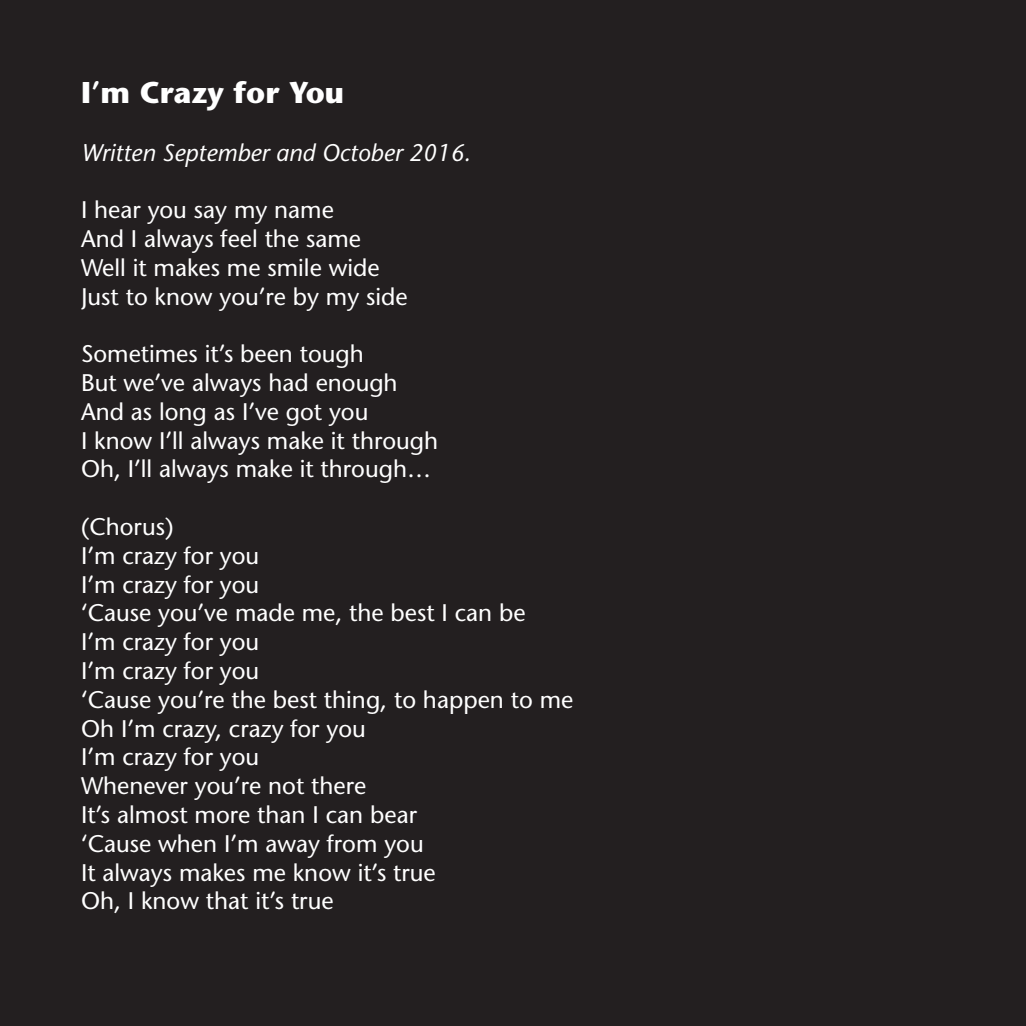
<style>
.page{position:relative;width:1026px;height:1026px;background:#231f20}
.page>*{position:absolute;margin:0;border:0;box-sizing:border-box;transform-origin:0 0}
.t1{font:700 30px "Stone Sans Std";color:#fff}
.t2{font:500 24px "Stone Sans Std";color:#fff}
.t3{font:italic 500 24px "Stone Sans Std";color:#fff}
</style>
<div class="page">
<p class="t1" style="left:81px;top:75px;width:265px">I’m Crazy for You</p>
<p class="t3" style="left:81px;top:138px;width:391px">Written September and October 2016.</p>
<p class="t2" style="left:81px;top:196px;width:254px">I hear you say my name</p>
<p class="t2" style="left:81px;top:224px;width:282px">And I always feel the same</p>
<p class="t2" style="left:81px;top:253px;width:300px">Well it makes me smile wide</p>
<p class="t2" style="left:81px;top:282px;width:328px">Just to know you’re by my side</p>
<p class="t2" style="left:81px;top:340px;width:284px">Sometimes it’s been tough</p>
<p class="t2" style="left:81px;top:368px;width:318px">But we’ve always had enough</p>
<p class="t2" style="left:81px;top:397px;width:289px">And as long as I’ve got you</p>
<p class="t2" style="left:81px;top:426px;width:359px">I know I’ll always make it through</p>
<p class="t2" style="left:81px;top:455px;width:352px">Oh, I’ll always make it through…</p>
<p class="t2" style="left:81px;top:512px;width:94px">(Chorus)</p>
<p class="t2" style="left:81px;top:541px;width:180px">I’m crazy for you</p>
<p class="t2" style="left:81px;top:570px;width:180px">I’m crazy for you</p>
<p class="t2" style="left:81px;top:599px;width:446px">‘Cause you’ve made me, the best I can be</p>
<p class="t2" style="left:81px;top:628px;width:180px">I’m crazy for you</p>
<p class="t2" style="left:81px;top:656px;width:180px">I’m crazy for you</p>
<p class="t2" style="left:81px;top:685px;width:494px">‘Cause you’re the best thing, to happen to me</p>
<p class="t2" style="left:81px;top:714px;width:286px">Oh I’m crazy, crazy for you</p>
<p class="t2" style="left:81px;top:743px;width:180px">I’m crazy for you</p>
<p class="t2" style="left:81px;top:772px;width:287px">Whenever you’re not there</p>
<p class="t2" style="left:81px;top:800px;width:338px">It’s almost more than I can bear</p>
<p class="t2" style="left:81px;top:829px;width:344px">‘Cause when I’m away from you</p>
<p class="t2" style="left:81px;top:858px;width:356px">It always makes me know it’s true</p>
<p class="t2" style="left:81px;top:887px;width:254px">Oh, I know that it’s true</p>
</div>
